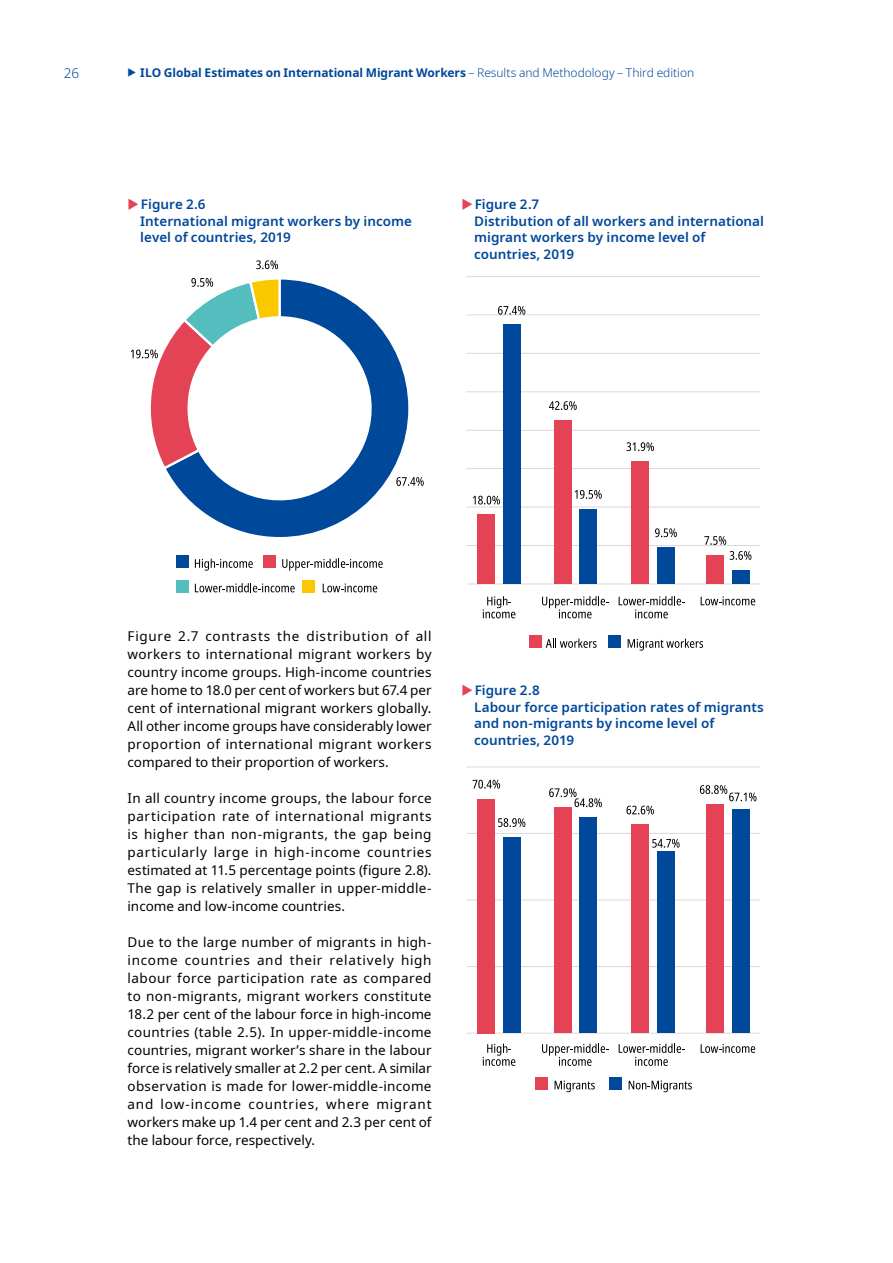
<style>
.page{position:relative;width:893px;height:1263px;background:#fff}
.page>*{position:absolute;margin:0;border:0;box-sizing:border-box;transform-origin:0 0}
.t1{font:13.5px/18px "Noto Sans";color:#000;text-align:justify}
.t2{font:600 13.5px/16.5px "Noto Sans";color:#00489a}
.t3{font:300 13.5px "Noto Sans";color:#00489a}
.t4{font:700 12px "Noto Sans";letter-spacing:-.005em;color:#00489a}
.s1{font-weight:300}
</style>
<div class="page">
<svg style="left:167px;top:279px;width:242px;height:258px"></svg>
<svg style="left:396px;top:477px;width:28px;height:9px"></svg>
<svg style="left:131px;top:277px;width:151px;height:194px"></svg>
<svg style="left:256px;top:260px;width:22px;height:9px"></svg>
<svg style="left:195px;top:559px;width:58px;height:12px"></svg>
<svg style="left:282px;top:559px;width:101px;height:12px"></svg>
<svg style="left:195px;top:583px;width:100px;height:9px"></svg>
<svg style="left:323px;top:583px;width:54px;height:9px"></svg>
<div style="left:176px;top:555px;width:13px;height:13px;background:#00489a"></div>
<div style="left:263px;top:555px;width:13px;height:13px;background:#e44356"></div>
<div style="left:176px;top:580px;width:13px;height:12px;background:#54bdbe"></div>
<div style="left:302px;top:580px;width:13px;height:12px;background:#fbc800"></div>
<hr style="left:466px;top:545px;width:294px;height:1px;background:#dadada">
<hr style="left:466px;top:507px;width:294px;height:1px;background:#dadada">
<hr style="left:466px;top:468px;width:294px;height:1px;background:#dadada">
<hr style="left:466px;top:430px;width:294px;height:1px;background:#dadada">
<hr style="left:466px;top:392px;width:294px;height:1px;background:#dadada">
<hr style="left:466px;top:353px;width:294px;height:1px;background:#dadada">
<hr style="left:466px;top:315px;width:294px;height:1px;background:#dadada">
<hr style="left:466px;top:276px;width:294px;height:1px;background:#dadada">
<hr style="left:466px;top:584px;width:294px;height:1px;background:#dadada">
<div style="left:478px;top:515px;width:17px;height:69px;background:#e44356"></div>
<div style="left:503px;top:325px;width:17px;height:259px;background:#00489a"></div>
<svg style="left:473px;top:496px;width:27px;height:8px"></svg>
<svg style="left:498px;top:306px;width:27px;height:9px"></svg>
<div style="left:554px;top:420px;width:17px;height:164px;background:#e44356"></div>
<div style="left:580px;top:509px;width:17px;height:75px;background:#00489a"></div>
<svg style="left:549px;top:401px;width:28px;height:9px"></svg>
<svg style="left:575px;top:490px;width:27px;height:9px"></svg>
<div style="left:632px;top:461px;width:17px;height:123px;background:#e44356"></div>
<div style="left:657px;top:547px;width:17px;height:37px;background:#00489a"></div>
<svg style="left:626px;top:442px;width:28px;height:9px"></svg>
<svg style="left:655px;top:528px;width:22px;height:9px"></svg>
<div style="left:707px;top:555px;width:17px;height:29px;background:#e44356"></div>
<div style="left:732px;top:570px;width:17px;height:14px;background:#00489a"></div>
<svg style="left:704px;top:536px;width:22px;height:9px"></svg>
<svg style="left:730px;top:551px;width:21px;height:9px"></svg>
<svg style="left:483px;top:596px;width:32px;height:22px"></svg>
<svg style="left:542px;top:596px;width:67px;height:22px"></svg>
<svg style="left:619px;top:596px;width:66px;height:22px"></svg>
<svg style="left:701px;top:596px;width:54px;height:9px"></svg>
<svg style="left:546px;top:639px;width:51px;height:9px"></svg>
<svg style="left:628px;top:639px;width:75px;height:12px"></svg>
<div style="left:608px;top:635px;width:13px;height:13px;background:#00489a"></div>
<div style="left:529px;top:635px;width:12px;height:13px;background:#e44356"></div>
<hr style="left:466px;top:966px;width:294px;height:1px;background:#dadada">
<hr style="left:466px;top:900px;width:294px;height:1px;background:#dadada">
<hr style="left:466px;top:833px;width:294px;height:1px;background:#dadada">
<hr style="left:466px;top:767px;width:294px;height:1px;background:#dadada">
<hr style="left:466px;top:1033px;width:294px;height:1px;background:#dadada">
<div style="left:478px;top:799px;width:17px;height:234px;background:#e44356"></div>
<div style="left:554px;top:807px;width:17px;height:226px;background:#e44356"></div>
<div style="left:632px;top:825px;width:17px;height:208px;background:#e44356"></div>
<div style="left:707px;top:804px;width:17px;height:229px;background:#e44356"></div>
<div style="left:503px;top:837px;width:17px;height:196px;background:#00489a"></div>
<div style="left:580px;top:817px;width:17px;height:216px;background:#00489a"></div>
<div style="left:657px;top:851px;width:17px;height:182px;background:#00489a"></div>
<div style="left:732px;top:810px;width:17px;height:223px;background:#00489a"></div>
<svg style="left:473px;top:780px;width:27px;height:8px"></svg>
<svg style="left:626px;top:806px;width:28px;height:8px"></svg>
<svg style="left:498px;top:818px;width:27px;height:9px"></svg>
<svg style="left:549px;top:788px;width:53px;height:19px"></svg>
<svg style="left:652px;top:839px;width:28px;height:9px"></svg>
<svg style="left:700px;top:785px;width:56px;height:16px"></svg>
<svg style="left:483px;top:1044px;width:32px;height:22px"></svg>
<svg style="left:542px;top:1044px;width:67px;height:22px"></svg>
<svg style="left:619px;top:1044px;width:66px;height:22px"></svg>
<svg style="left:701px;top:1044px;width:54px;height:9px"></svg>
<svg style="left:555px;top:1080px;width:40px;height:12px"></svg>
<svg style="left:629px;top:1080px;width:63px;height:12px"></svg>
<div style="left:609px;top:1077px;width:13px;height:12px;background:#00489a"></div>
<div style="left:535px;top:1077px;width:13px;height:12px;background:#e44356"></div>
<p class="t3" style="left:64px;top:64px;width:17px">26</p>
<p class="t4" style="left:140px;top:64px;width:555px">ILO Global Estimates on International Migrant Workers <span class="s1">– Results and Methodology – Third edition</span></p>
<p class="t2" style="left:140px;top:197px;width:273px">Figure 2.6<br>International migrant workers by income level of countries, 2019</p>
<p class="t2" style="left:474px;top:196px;width:291px">Figure 2.7<br>Distribution of all workers and international migrant workers by income level of countries, 2019</p>
<p class="t1" style="left:128px;top:628px;width:306px">Figure 2.7 contrasts the distribution of all workers to international migrant workers by country income groups. High-income countries are home to 18.0 per cent of workers but 67.4 per cent of international migrant workers globally.<br>All other income groups have considerably lower proportion of international migrant workers compared to their proportion of workers.</p>
<p class="t1" style="left:128px;top:790px;width:306px">In all country income groups, the labour force participation rate of international migrants is higher than non-migrants, the gap being particularly large in high-income countries estimated at 11.5 percentage points (figure 2.8).<br>The gap is relatively smaller in upper-middle&shy;income and low-income countries.</p>
<p class="t1" style="left:128px;top:934px;width:306px">Due to the large number of migrants in high&shy;income countries and their relatively high labour force participation rate as compared to non-migrants, migrant workers constitute 18.2 per cent of the labour force in high-income countries (table 2.5). In upper-middle-income countries, migrant worker’s share in the labour force is relatively smaller at 2.2 per cent. A similar observation is made for lower-middle-income and low-income countries, where migrant workers make up 1.4 per cent and 2.3 per cent of the labour force, respectively.</p>
<p class="t2" style="left:474px;top:682px;width:291px">Figure 2.8<br>Labour force participation rates of migrants and non-migrants by income level of countries, 2019</p>
</div>
